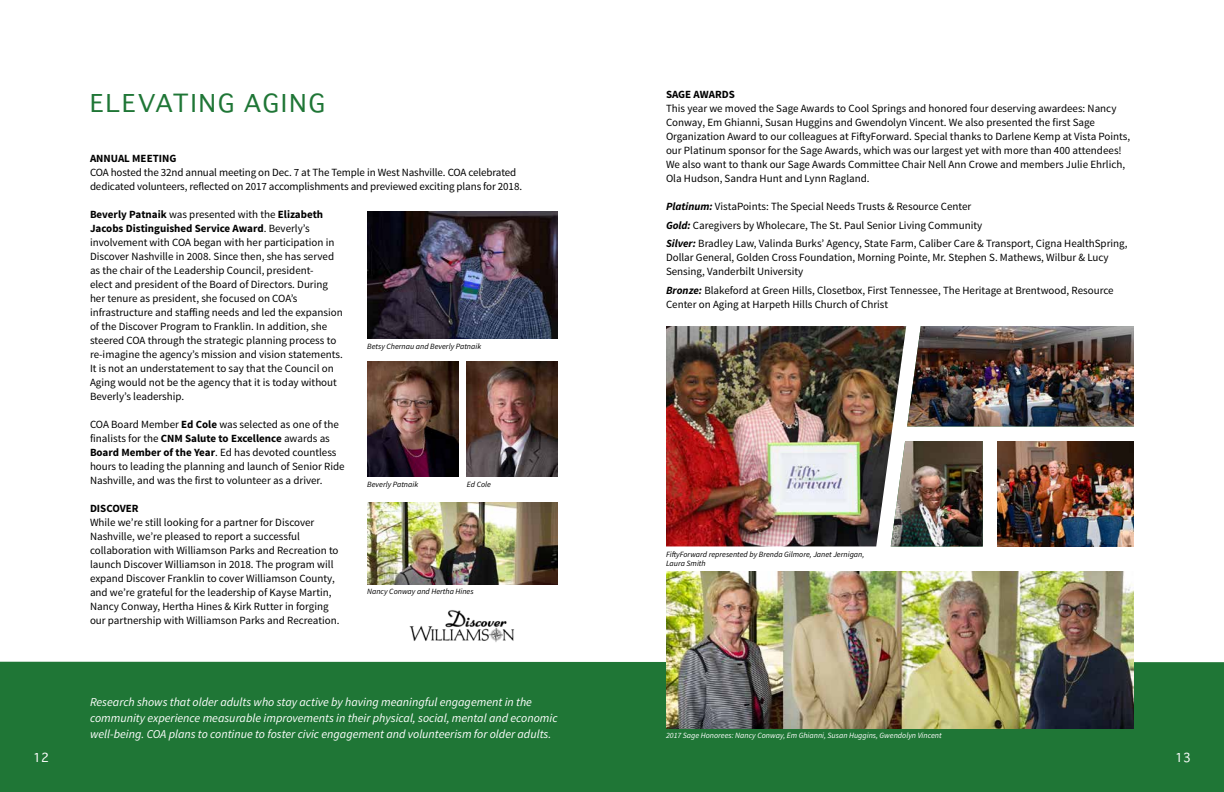
<style>
.page{position:relative;width:1224px;height:792px;background:#fff}
.page>*{position:absolute;margin:0;border:0;box-sizing:border-box;transform-origin:0 0}
.t1{font:24px "Sathu";letter-spacing:.095em;color:#1f7636}
.t2{font:italic 12px/16px "Source Sans Pro";color:#fff}
.t3{font:12px "Sathu";color:#fff}
.t4{font:11px/14px "Source Sans Pro";color:#000}
.t5{font:700 11px "Source Sans Pro";color:#000}
.t6{font:italic 8px/9px "Source Sans Pro";color:#000}
.t7{font:italic 8px "Source Sans Pro";color:#fff}
.s1{font-weight:700;font-style:italic}
.s2{font-weight:700}
</style>
<div class="page">
<div style="left:0;top:662px;width:1224px;height:130px;background:#1f7636"></div>
<img style="left:666px;top:571px;width:468px;height:158px">
<img style="left:666px;top:326px;width:240px;height:220px">
<img style="left:467px;top:361px;width:91px;height:116px">
<img style="left:367px;top:361px;width:91px;height:116px">
<img style="left:367px;top:212px;width:191px;height:126px">
<img style="left:367px;top:503px;width:191px;height:81px">
<img style="left:409px;top:610px;width:106px;height:32px">
<img style="left:907px;top:326px;width:227px;height:100px">
<img style="left:998px;top:441px;width:136px;height:105px">
<img style="left:891px;top:441px;width:92px;height:105px">
<p class="t3" style="left:33px;top:748px;width:17px">12</p>
<h1 class="t1" style="left:90px;top:83px;width:236px">ELEVATING AGING</h1>
<p class="t5" style="left:666px;top:88px;width:70px">SAGE AWARDS</p>
<p class="t4" style="left:666px;top:102px;width:466px">This year we moved the Sage Awards to Cool Springs and honored four deserving awardees: Nancy Conway, Em Ghianni, Susan Huggins and Gwendolyn Vincent. We also presented the first Sage Organization Award to our colleagues at FiftyForward. Special thanks to Darlene Kemp at Vista Points, our Platinum sponsor for the Sage Awards, which was our largest yet with more than 400 attendees!<br>We also want to thank our Sage Awards Committee Chair Nell Ann Crowe and members Julie Ehrlich, Ola Hudson, Sandra Hunt and Lynn Ragland.</p>
<p class="t4" style="left:666px;top:198px;width:463px;line-height:18.5px"><span class="s1">Platinum:</span> VistaPoints: The Special Needs Trusts &amp; Resource Center<br><span class="s1">Gold:</span> Caregivers by Wholecare, The St. Paul Senior Living Community<br><span class="s1">Silver:</span> Bradley Law, Valinda Burks’ Agency, State Farm, Caliber Care &amp; Transport, Cigna HealthSpring,</p>
<p class="t4" style="left:666px;top:251px;width:444px">Dollar General, Golden Cross Foundation, Morning Pointe, Mr. Stephen S. Mathews, Wilbur &amp; Lucy<br>Sensing, Vanderbilt University</p>
<p class="t4" style="left:666px;top:283px;width:449px"><span class="s1">Bronze:</span> Blakeford at Green Hills, Closetbox, First Tennessee, The Heritage at Brentwood, Resource<br>Center on Aging at Harpeth Hills Church of Christ</p>
<p class="t5" style="left:90px;top:151px;width:88px">ANNUAL MEETING</p>
<p class="t4" style="left:90px;top:166px;width:434px">COA hosted the 32nd annual meeting on Dec. 7 at The Temple in West Nashville. COA celebrated dedicated volunteers, reflected on 2017 accomplishments and previewed exciting plans for 2018.</p>
<p class="t4" style="left:90px;top:208px;width:254px"><span class="s2">Beverly Patnaik</span> was presented with the <span class="s2">Elizabeth Jacobs Distinguished Service Award</span>. Beverly’s involvement with COA began with her participation in Discover Nashville in 2008. Since then, she has served as the chair of the Leadership Council, president-<br>elect and president of the Board of Directors. During her tenure as president, she focused on COA’s infrastructure and staffing needs and led the expansion of the Discover Program to Franklin. In addition, she steered COA through the strategic planning process to re-imagine the agency’s mission and vision statements.<br>It is not an understatement to say that the Council on Aging would not be the agency that it is today without Beverly’s leadership.</p>
<p class="t4" style="left:90px;top:418px;width:256px">COA Board Member <span class="s2">Ed Cole</span> was selected as one of the finalists for the <span class="s2">CNM Salute to Excellence</span> awards as <span class="s2">Board Member of the Year</span>. Ed has devoted countless hours to leading the planning and launch of Senior Ride Nashville, and was the first to volunteer as a driver.</p>
<p class="t5" style="left:90px;top:501px;width:50px">DISCOVER</p>
<p class="t4" style="left:90px;top:516px;width:251px">While we’re still looking for a partner for Discover Nashville, we’re pleased to report a successful collaboration with Williamson Parks and Recreation to launch Discover Williamson in 2018. The program will expand Discover Franklin to cover Williamson County, and we’re grateful for the leadership of Kayse Martin, Nancy Conway, Hertha Hines &amp; Kirk Rutter in forging our partnership with Williamson Parks and Recreation.</p>
<p class="t6" style="left:367px;top:342px;width:115px">Betsy Chernau and Beverly Patnaik</p>
<p class="t6" style="left:367px;top:480px;width:52px">Beverly Patnaik</p>
<p class="t6" style="left:467px;top:480px;width:26px">Ed Cole</p>
<p class="t6" style="left:666px;top:550px;width:200px">FiftyForward represented by Brenda Gilmore, Janet Jernigan,<br>Laura Smith</p>
<p class="t6" style="left:367px;top:587px;width:108px">Nancy Conway and Hertha Hines</p>
<p class="t2" style="left:90px;top:694px;width:469px">Research shows that older adults who stay active by having meaningful engagement in the community experience measurable improvements in their physical, social, mental and economic well-being. COA plans to continue to foster civic engagement and volunteerism for older adults.</p>
<p class="t7" style="left:666px;top:730px;width:277px">2017 Sage Honorees: Nancy Conway, Em Ghianni, Susan Huggins, Gwendolyn Vincent</p>
<p class="t3" style="left:1175px;top:748px;width:17px">13</p>
</div>
